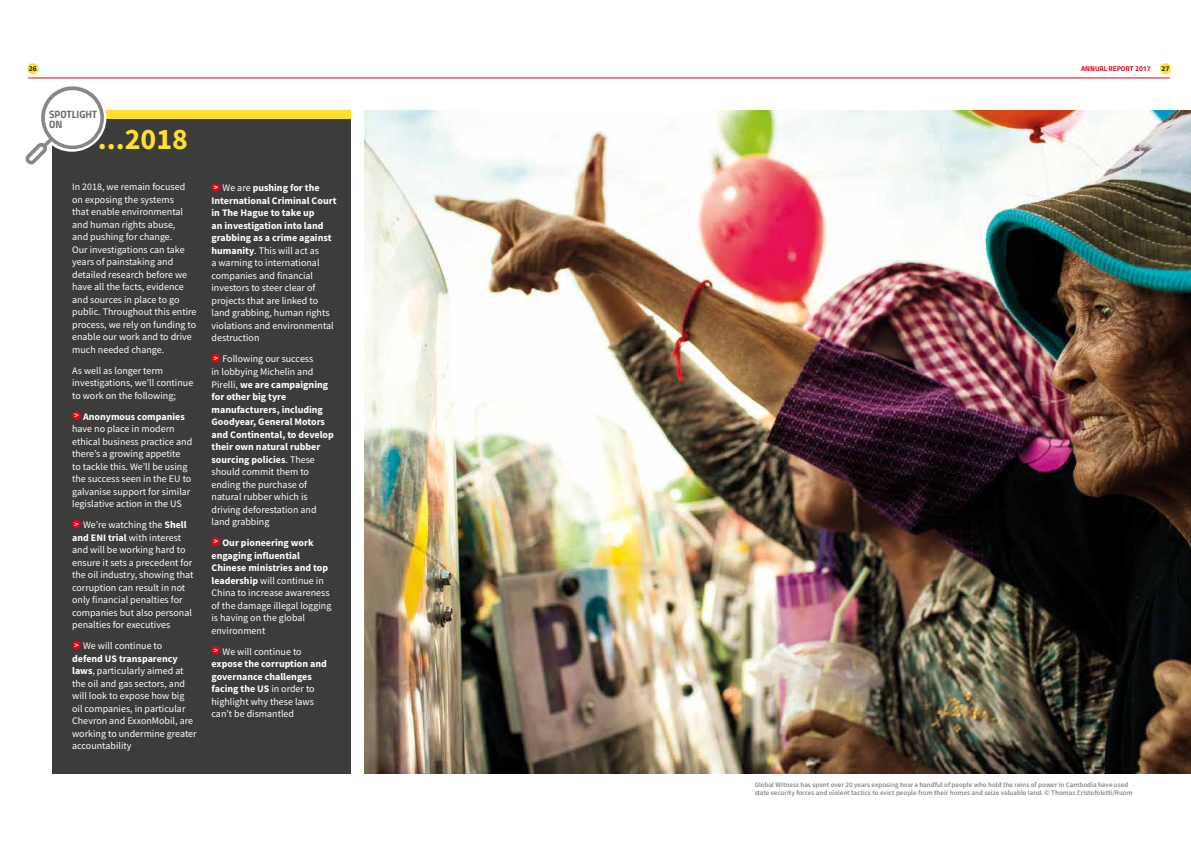
<style>
.page{position:relative;width:1191px;height:842px;background:#fff}
.page>*{position:absolute;margin:0;border:0;box-sizing:border-box;transform-origin:0 0}
.t1{font:700 29.9px "Source Sans Pro";color:#ffdf30}
.t2{font:10.6px/10.4px "Titillium Bold Upright";letter-spacing:.01em;color:#706f6f}
.t3{font:10px/12.5px "Source Sans Pro";color:#fff}
.t4{font:600 7px/8.5px "Source Sans Pro";color:#878787}
.t5{font:700 7px "Titillium";color:#e30613}
.t6{font:700 7px "Titillium";color:#1d1d1b}
.s1{font-weight:700}
</style>
<div class="page">
<div style="left:27px;top:63px;width:11px;height:11px;background:#ffdf30;border-radius:50%"></div>
<hr style="left:28px;top:77px;width:1141px;height:1px;background:#e30613">
<div style="left:1160px;top:63px;width:11px;height:11px;background:#ffdf30;border-radius:50%"></div>
<img style="left:364px;top:110px;width:827px;height:664px">
<div style="left:52px;top:119px;width:299px;height:655px;background:#3c3c3b"></div>
<div style="left:96px;top:110px;width:255px;height:8px;background:#ffdf30"></div>
<div style="left:72px;top:411px;width:9px;height:9px;background:#e30613;border-radius:50%"></div>
<div style="left:72px;top:520px;width:9px;height:8px;background:#e30613;border-radius:50%"></div>
<div style="left:72px;top:641px;width:9px;height:8px;background:#e30613;border-radius:50%"></div>
<div style="left:211px;top:183px;width:9px;height:8px;background:#e30613;border-radius:50%"></div>
<div style="left:211px;top:354px;width:9px;height:8px;background:#e30613;border-radius:50%"></div>
<div style="left:211px;top:537px;width:9px;height:9px;background:#e30613;border-radius:50%"></div>
<div style="left:211px;top:646px;width:9px;height:8px;background:#e30613;border-radius:50%"></div>
<svg style="left:26px;top:86px;width:81px;height:79px"></svg>
<p class="t6" style="left:29px;top:63px;width:9px">26</p>
<p class="t5" style="left:1081px;top:63px;width:71px">ANNUAL REPORT 2017</p>
<p class="t6" style="left:1161px;top:63px;width:9px">27</p>
<p class="t2" style="left:49px;top:108px;width:49px">SPOTLIGHT<br>ON</p>
<h1 class="t1" style="left:98px;top:119px;width:91px">...2018</h1>
<p class="t3" style="left:72px;top:181px;width:126px">In 2018, we remain focused on exposing the systems<br>that enable environmental and human rights abuse,<br>and pushing for change.<br>Our investigations can take years of painstaking and detailed research before we have all the facts, evidence and sources in place to go public. Throughout this entire process, we rely on funding to enable our work and to drive much needed change.</p>
<p class="t3" style="left:72px;top:364px;width:123px">As well as longer term investigations, we’ll continue to work on the following;</p>
<p class="t3" style="left:72px;top:410px;width:122px"><sup>&gt;</sup> <span class="s1">Anonymous companies </span>have no place in modern ethical business practice and there’s a growing appetite<br>to tackle this. We’ll be using the success seen in the EU to galvanise support for similar legislative action in the US</p>
<p class="t3" style="left:72px;top:519px;width:123px"><sup>&gt;</sup> We’re watching the <span class="s1">Shell and ENI trial</span> with interest and will be working hard to ensure it sets a precedent for the oil industry, showing that corruption can result in not only financial penalties for companies but also personal penalties for executives</p>
<p class="t3" style="left:72px;top:640px;width:126px"><sup>&gt;</sup> We will continue to<br><span class="s1">defend US transparency laws</span>, particularly aimed at the oil and gas sectors, and will look to expose how big oil companies, in particular<br>Chevron and ExxonMobil, are working to undermine greater accountability</p>
<p class="t3" style="left:211px;top:182px;width:126px"><sup>&gt;</sup> We are <span class="s1">pushing for the<br>International Criminal Court in The Hague to take up<br>an investigation into land grabbing as a crime against humanity</span>. This will act as<br>a warning to international companies and financial investors to steer clear of projects that are linked to land grabbing, human rights violations and environmental destruction</p>
<p class="t3" style="left:211px;top:353px;width:124px"><sup>&gt;</sup> Following our success<br>in lobbying Michelin and<br>Pirelli, <span class="s1">we are campaigning for other big tyre manufacturers, including<br>Goodyear, General Motors and Continental, to develop their own natural rubber sourcing policies</span>. These should commit them to ending the purchase of natural rubber which is driving deforestation and land grabbing</p>
<p class="t3" style="left:211px;top:536px;width:121px"><sup>&gt;</sup> <span class="s1">Our pioneering work engaging influential<br>Chinese ministries and top leadership</span> will continue in<br>China to increase awareness of the damage illegal logging is having on the global environment</p>
<p class="t3" style="left:211px;top:645px;width:117px"><sup>&gt;</sup> We will continue to <span class="s1">expose the corruption and governance challenges facing the US</span> in order to highlight why these laws can’t be dismantled</p>
<p class="t4" style="left:754px;top:780px;width:379px">Global Witness has spent over 20 years exposing how a handful of people who hold the reins of power in Cambodia have used state security forces and violent tactics to evict people from their homes and seize valuable land. © Thomas Cristofoletti/Ruom</p>
</div>
